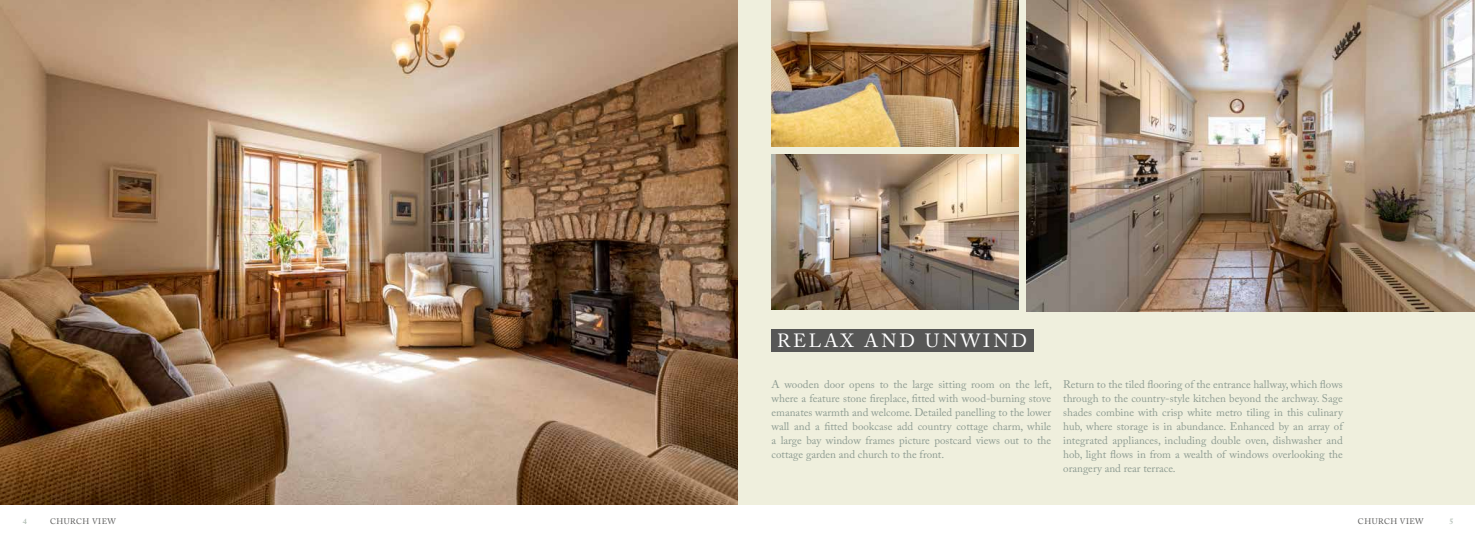
<style>
.page{position:relative;width:1475px;height:539px;background:#fff}
.page>*{position:absolute;margin:0;border:0;box-sizing:border-box;transform-origin:0 0}
.t1{font:19px "Adobe Caslon Pro";letter-spacing:.155em;color:#fff}
.t2{font:11px/14px "Adobe Caslon Pro";color:#8e9c92;text-align:justify}
.t3{font:8px "Adobe Caslon Pro";letter-spacing:.055em;color:#575756}
.t4{font:700 8px "Adobe Caslon Pro";color:#b7c2b9}
</style>
<div class="page">
<div style="left:0;top:0;width:1474px;height:505px;background:#efefdd"></div>
<img style="left:771px;top:154px;width:247px;height:155px">
<img style="left:771px;top:0;width:247px;height:147px">
<img style="left:0;top:0;width:737px;height:505px">
<img style="left:1026px;top:0;width:448px;height:311px">
<div style="left:771px;top:329px;width:263px;height:23px;background:#575756"></div>
<h1 class="t1" style="left:777px;top:329px;width:251px">RELAX AND UNWIND</h1>
<p class="t2" style="left:771px;top:377px;width:282px">A wooden door opens to the large sitting room on the left, where a feature stone fireplace, fitted with wood-burning stove emanates warmth and welcome. Detailed panelling to the lower wall and a fitted bookcase add country cottage charm, while a large bay window frames picture postcard views out to the cottage garden and church to the front.</p>
<p class="t2" style="left:1062px;top:377px;width:281px">Return to the tiled flooring of the entrance hallway, which flows through to the country-style kitchen beyond the archway. Sage shades combine with crisp white metro tiling in this culinary hub, where storage is in abundance. Enhanced by an array of integrated appliances, including double oven, dishwasher and hob, light flows in from a wealth of windows overlooking the orangery and rear terrace.</p>
<p class="t4" style="left:23px;top:516px;width:5px">4</p>
<p class="t3" style="left:50px;top:516px;width:67px">CHURCH VIEW</p>
<p class="t3" style="left:1357px;top:516px;width:67px">CHURCH VIEW</p>
<p class="t4" style="left:1448px;top:516px;width:5px">5</p>
</div>
